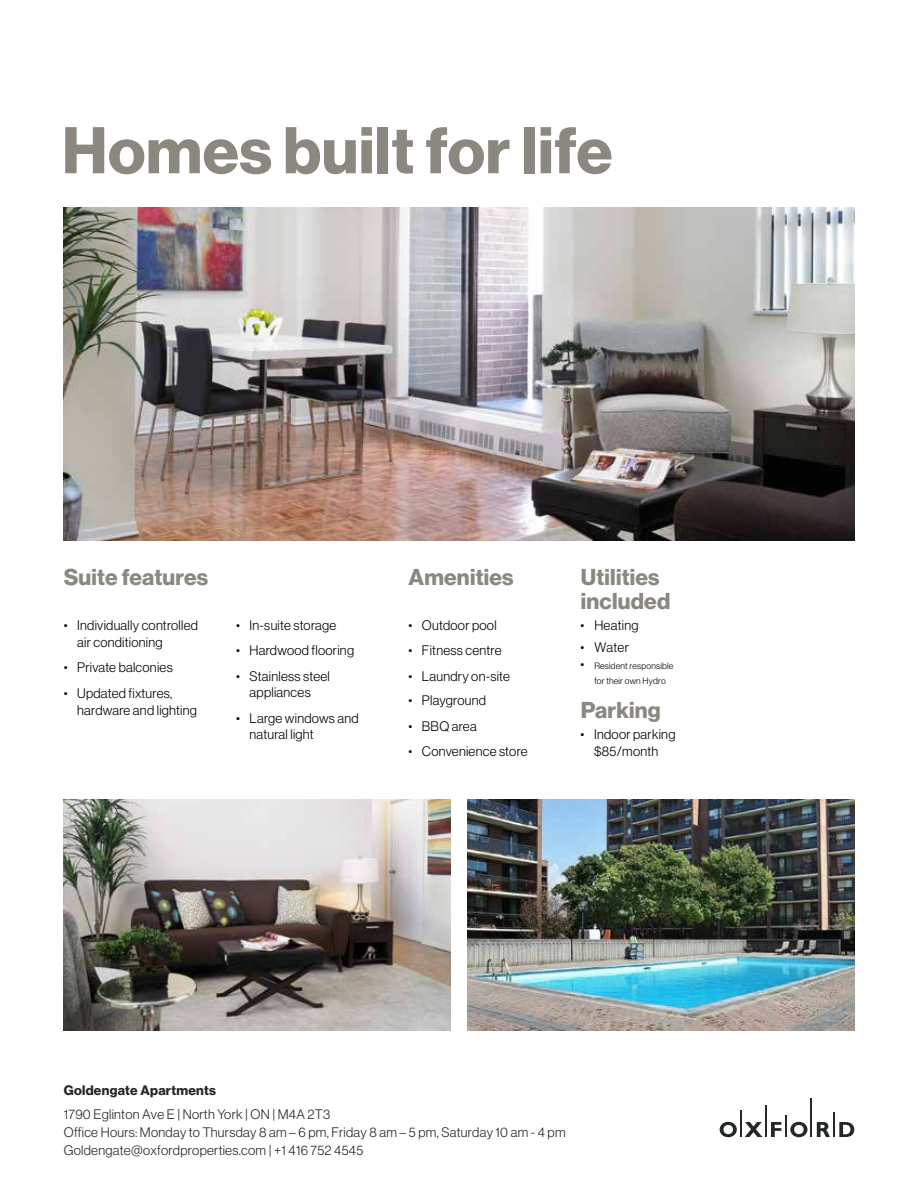
<style>
.page{position:relative;width:918px;height:1188px;background:#fff}
.page>*{position:absolute;margin:0;border:0;box-sizing:border-box;transform-origin:0 0}
.t1{font:64.5px "N Haas Grotesk DS Std 75 Bd";letter-spacing:.01em;color:#8b8880}
.t2{font:22.5px/24px "N Haas Grotesk DS Std 75 Bd";letter-spacing:.01em;color:#8b8880}
.t3{font:13.5px/16.5px "N Haas Grotesk DS Std 45 Lt";letter-spacing:.02em;color:#000}
.t4{font:13.5px/17.9px "N Haas Grotesk DS Std 45 Lt";letter-spacing:.02em;color:#24282a}
.t5{font:13.5px "N Haas Grotesk DS Std 75 Bd";letter-spacing:.02em;color:#24282a}
.t6{font:9px/15.1px "N Haas Grotesk DS Std 45 Lt";letter-spacing:.02em;color:#000}
.s1{font-size:13.5px}
</style>
<div class="page">
<img style="left:64px;top:799px;width:386px;height:231px">
<img style="left:468px;top:799px;width:386px;height:231px">
<img style="left:63px;top:207px;width:791px;height:334px">
<svg style="left:720px;top:1122px;width:17px;height:15px"></svg>
<svg style="left:745px;top:1122px;width:17px;height:15px"></svg>
<svg style="left:817px;top:1122px;width:13px;height:15px"></svg>
<svg style="left:839px;top:1122px;width:15px;height:15px"></svg>
<hr style="left:740px;top:1110px;width:2px;height:27px;background:#24282a">
<hr style="left:765px;top:1105px;width:1px;height:32px;background:#24282a">
<svg style="left:771px;top:1116px;width:36px;height:21px"></svg>
<hr style="left:810px;top:1099px;width:2px;height:38px;background:#24282a">
<hr style="left:833px;top:1112px;width:2px;height:25px;background:#24282a">
<h1 class="t1" style="left:62px;top:113px;width:552px">Homes built for life</h1>
<h2 class="t2" style="left:64px;top:565px;width:146px">Suite features</h2>
<p class="t3" style="left:77px;top:617px;width:122px;text-indent:-14px">• Individually controlled air conditioning</p>
<p class="t3" style="left:64px;top:659px;width:111px">• Private balconies</p>
<p class="t3" style="left:77px;top:685px;width:121px;text-indent:-14px">• Updated fixtures, hardware and lighting</p>
<p class="t3" style="left:236px;top:617px;width:102px">• In-suite storage</p>
<p class="t3" style="left:236px;top:668px;width:95px;text-align:center">• Stainless steel appliances</p>
<p class="t3" style="left:236px;top:643px;width:120px">• Hardwood flooring</p>
<p class="t3" style="left:250px;top:710px;width:111px;text-indent:-13px">• Large windows and natural light</p>
<h2 class="t2" style="left:408px;top:565px;width:107px">Amenities</h2>
<p class="t3" style="left:408px;top:617px;width:90px">• Outdoor pool</p>
<p class="t3" style="left:408px;top:643px;width:95px">• Fitness centre</p>
<p class="t3" style="left:408px;top:668px;width:103px">• Laundry on-site</p>
<p class="t3" style="left:408px;top:692px;width:79px">• Playground</p>
<p class="t3" style="left:408px;top:718px;width:70px">• BBQ area</p>
<p class="t3" style="left:408px;top:743px;width:121px">• Convenience store</p>
<h2 class="t2" style="left:581px;top:565px;width:91px">Utilities included</h2>
<p class="t3" style="left:581px;top:617px;width:59px">• Heating</p>
<p class="t3" style="left:581px;top:639px;width:50px">• Water</p>
<p class="t6" style="left:594px;top:658px;width:80px;text-indent:-14px"><span class="s1">•</span> Resident responsible for their own Hydro</p>
<h2 class="t2" style="left:581px;top:698px;width:81px">Parking</h2>
<p class="t3" style="left:580px;top:726px;width:97px;text-align:center">• Indoor parking $85/month</p>
<p class="t5" style="left:64px;top:1082px;width:154px">Goldengate Apartments</p>
<p class="t4" style="left:64px;top:1106px;width:503px">1790 Eglinton Ave E | North York | ON | M4A 2T3<br>Office Hours: Monday to Thursday 8 am – 6 pm, Friday 8 am – 5 pm, Saturday 10 am - 4 pm<br>Goldengate@oxfordproperties.com | +1 416 752 4545</p>
</div>
